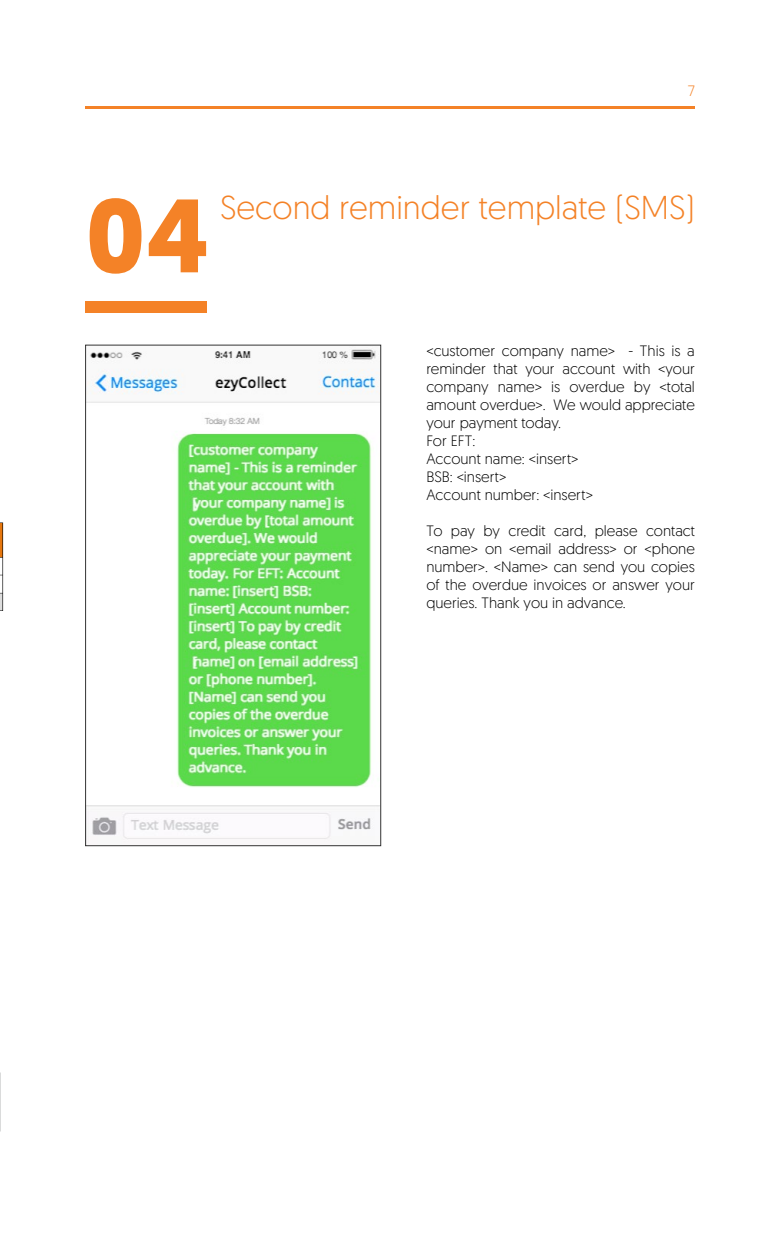
<style>
.page{position:relative;width:780px;height:1248px;background:#fff}
.page>*{position:absolute;margin:0;border:0;box-sizing:border-box;transform-origin:0 0}
.t1{font:700 104px "Geomanist";color:#f48227}
.t2{font:300 33px "Geomanist";color:#f48227}
.t3{font:300 15px/18px "Geomanist";color:#000}
.t4{font:300 15px "Geomanist";color:#f48227}
</style>
<div class="page">
<hr style="left:85px;top:106px;width:609px;height:3px;background:#f48227">
<div style="left:85px;top:301px;width:121px;height:11px;background:#f48227"></div>
<img style="left:0;top:522px;width:4px;height:89px">
<img style="left:87px;top:349px;width:292px;height:491px">
<div style="left:85px;top:344px;width:296px;height:502px;border:1px solid #333"></div>
<p class="t4" style="left:687px;top:81px;width:9px">7</p>
<h1 class="t1" style="left:85px;top:166px;width:125px">04</h1>
<h2 class="t2" style="left:220px;top:186px;width:476px">Second reminder template (SMS)</h2>
<p class="t3" style="left:426px;top:341px;width:270px">&lt;customer company name&gt; - This is a reminder that your account with &lt;your company name&gt; is overdue by &lt;total amount overdue&gt;. We would appreciate your payment today.<br>For EFT:<br>Account name: &lt;insert&gt;<br>BSB: &lt;insert&gt;<br>Account number: &lt;insert&gt;</p>
<p class="t3" style="left:426px;top:521px;width:270px;text-align:justify">To pay by credit card, please contact &lt;name&gt; on &lt;email address&gt; or &lt;phone number&gt;. &lt;Name&gt; can send you copies of the overdue invoices or answer your queries. Thank you in advance.</p>
</div>
